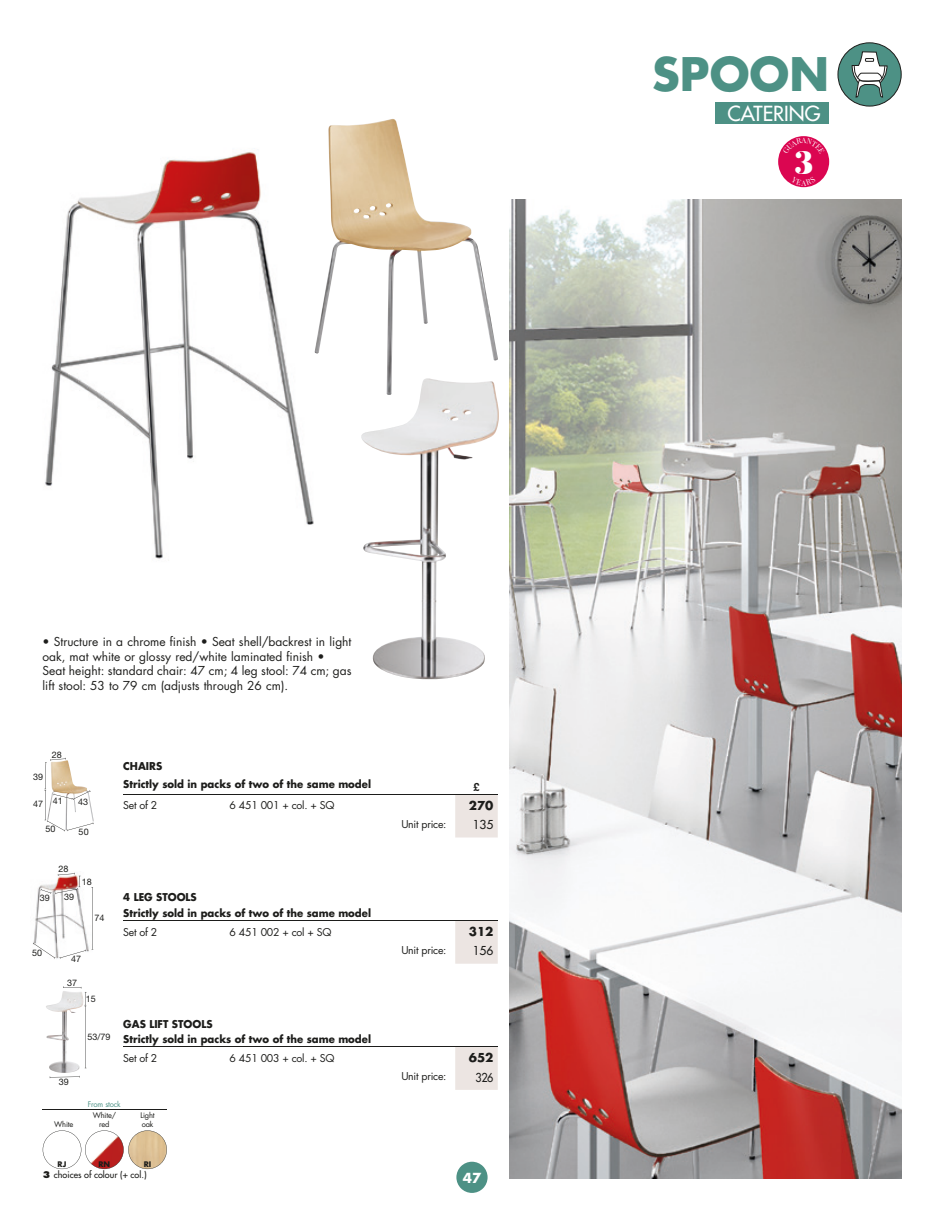
<style>
.page{position:relative;width:944px;height:1221px;background:#fff}
.page>*{position:absolute;margin:0;border:0;box-sizing:border-box;transform-origin:0 0}
.t1{font:700 45px "Futura Std";color:#4d9185}
.t2{font:900 32.55px "Nouvelle Vague";color:#fff}
.t3{font:500 20.25px "Futura Std";color:#fff}
.t4{font:700 13.5px "Futura Std";color:#fff}
.t5{font:12px/14.4px "Futura Std";color:#1d1d1b}
.t6{font:700 12px "Futura Std";color:#1d1d1b}
.t7{font:500 12px "Futura Std";color:#1d1d1b}
.t8{font:500 12px "Futura Std";color:#1d1d1b;scale:.9 1}
.t9{font:700 10.5px/15.5px "Futura Std";color:#1d1d1b;scale:.96 1}
.t10{font:10.5px "Futura Std";letter-spacing:-.02em;color:#1d1d1b}
.t11{font:800 10.5px "Futura Std";color:#1d1d1b}
.t12{font:9px "Helvetica Neue LT Std";color:#1d1d1b}
.t13{font:500 9px "Futura Std";color:#1d1d1b}
.t14{font:7.5px/9px "Futura Std";letter-spacing:-.02em;color:#1d1d1b}
.t15{font:7.5px "Futura Std";letter-spacing:-.02em;color:#4d9185}
.t16{font:700 7.5px "Futura Std";color:#1d1d1b}
.s1{font-weight:800}
</style>
<div class="page">
<img style="left:509px;top:199px;width:392px;height:979px">
<img style="left:45px;top:149px;width:270px;height:410px">
<img style="left:315px;top:119px;width:183px;height:259px">
<img style="left:361px;top:378px;width:138px;height:301px">
<img style="left:46px;top:992px;width:36px;height:80px">
<hr style="left:85px;top:1005px;width:1px;height:62px;background:#1d1d1b">
<svg style="left:63px;top:986px;width:24px;height:20px"></svg>
<svg style="left:50px;top:1075px;width:30px;height:3px"></svg>
<img style="left:33px;top:885px;width:59px;height:74px">
<hr style="left:92px;top:887px;width:1px;height:62px;background:#1d1d1b">
<svg style="left:33px;top:942px;width:53px;height:16px"></svg>
<svg style="left:41px;top:872px;width:40px;height:22px"></svg>
<img style="left:47px;top:800px;width:47px;height:19px">
<hr style="left:45px;top:790px;width:1px;height:30px;background:#1d1d1b">
<svg style="left:44px;top:757px;width:47px;height:43px"></svg>
<svg style="left:45px;top:819px;width:49px;height:12px"></svg>
<div style="left:715px;top:102px;width:114px;height:21px;background:#4d9185"></div>
<svg style="left:455px;top:795px;width:43px;height:294px"></svg>
<hr style="left:123px;top:794px;width:254px;height:1px;background:#1d1d1b">
<hr style="left:123px;top:920px;width:375px;height:1px;background:#1d1d1b">
<hr style="left:123px;top:1046px;width:375px;height:1px;background:#1d1d1b">
<hr style="left:377px;top:794px;width:121px;height:1px;background:#1d1d1b">
<hr style="left:43px;top:1109px;width:124px;height:1px;background:#1d1d1b">
<svg style="left:43px;top:1130px;width:124px;height:38px"></svg>
<div style="left:838px;top:43px;width:63px;height:63px;background:#4d9185;border-radius:50%"></div>
<div style="left:838px;top:43px;width:63px;height:63px;border:1px solid #1d1d1b;border-radius:50%"></div>
<svg style="left:852px;top:51px;width:36px;height:47px"></svg>
<div style="left:778px;top:136px;width:51px;height:51px;background:#db0651;border-radius:50%"></div>
<svg style="left:456px;top:1161px;width:32px;height:32px"></svg>
<svg style="left:783px;top:138px;width:42px;height:10px"></svg>
<h1 class="t1" style="left:652px;top:44px;width:178px">SPOON</h1>
<h3 class="t3" style="left:727px;top:101px;width:95px">CATERING</h3>
<h2 class="t2" style="left:795px;top:146px;width:20px">3</h2>
<p class="t5" style="left:43px;top:634px;width:310px">• Structure in a chrome finish • Seat shell/backrest in light oak, mat white or glossy red/white laminated finish •<br>Seat height: standard chair: 47 cm; 4 leg stool: 74 cm; gas lift stool: 53 to 79 cm (adjusts through 26 cm).</p>
<p class="t12" style="left:52px;top:749px;width:12px">28</p>
<p class="t12" style="left:33px;top:771px;width:12px">39</p>
<p class="t12" style="left:33px;top:798px;width:12px">47</p>
<p class="t12" style="left:78px;top:796px;width:12px">43</p>
<p class="t12" style="left:79px;top:826px;width:12px">50</p>
<p class="t12" style="left:53px;top:795px;width:12px">41</p>
<p class="t12" style="left:46px;top:823px;width:12px">50</p>
<p class="t12" style="left:40px;top:892px;width:12px">39</p>
<p class="t12" style="left:58px;top:863px;width:12px">28</p>
<p class="t12" style="left:64px;top:891px;width:12px">39</p>
<p class="t12" style="left:82px;top:875px;width:12px">18</p>
<p class="t12" style="left:95px;top:912px;width:12px">74</p>
<p class="t12" style="left:32px;top:947px;width:12px">50</p>
<p class="t12" style="left:71px;top:953px;width:12px">47</p>
<p class="t12" style="left:67px;top:977px;width:12px">37</p>
<p class="t12" style="left:86px;top:992px;width:12px">15</p>
<p class="t12" style="left:88px;top:1031px;width:25px">53/79</p>
<p class="t12" style="left:59px;top:1076px;width:12px">39</p>
<p class="t9" style="left:123px;top:757px;width:260px;line-height:18px">CHAIRS<br>Strictly sold in packs of two of the same model</p>
<p class="t11" style="left:473px;top:780px;width:8px">£</p>
<p class="t10" style="left:123px;top:798px;width:36px">Set of 2</p>
<p class="t10" style="left:230px;top:798px;width:106px">6 451 001 + col. + SQ</p>
<p class="t6" style="left:469px;top:797px;width:26px">270</p>
<p class="t10" style="left:401px;top:817px;width:47px">Unit price:</p>
<p class="t7" style="left:473px;top:817px;width:22px">135</p>
<p class="t9" style="left:123px;top:889px;width:260px">4 LEG STOOLS<br>Strictly sold in packs of two of the same model</p>
<p class="t10" style="left:123px;top:924px;width:36px">Set of 2</p>
<p class="t10" style="left:230px;top:924px;width:103px">6 451 002 + col + SQ</p>
<p class="t6" style="left:469px;top:923px;width:26px">312</p>
<p class="t10" style="left:401px;top:943px;width:47px">Unit price:</p>
<p class="t7" style="left:473px;top:943px;width:22px">156</p>
<p class="t9" style="left:123px;top:1015px;width:260px">GAS LIFT STOOLS<br>Strictly sold in packs of two of the same model</p>
<p class="t10" style="left:123px;top:1051px;width:36px">Set of 2</p>
<p class="t10" style="left:230px;top:1051px;width:106px">6 451 003 + col. + SQ</p>
<p class="t6" style="left:469px;top:1049px;width:26px">652</p>
<p class="t10" style="left:401px;top:1069px;width:47px">Unit price:</p>
<p class="t8" style="left:475px;top:1069px;width:22px">326</p>
<p class="t14" style="left:54px;top:1120px;width:21px">White</p>
<p class="t16" style="left:58px;top:1158px;width:10px">RJ</p>
<p class="t15" style="left:88px;top:1099px;width:35px">From stock</p>
<p class="t14" style="left:93px;top:1111px;width:25px;text-align:center">White/ red</p>
<p class="t16" style="left:99px;top:1158px;width:13px">RN</p>
<p class="t14" style="left:140px;top:1111px;width:16px">Light oak</p>
<p class="t16" style="left:144px;top:1158px;width:9px">RI</p>
<p class="t13" style="left:43px;top:1169px;width:105px"><span class="s1">3</span> choices of colour (+ col.)</p>
<p class="t4" style="left:463px;top:1168px;width:20px">47</p>
</div>
